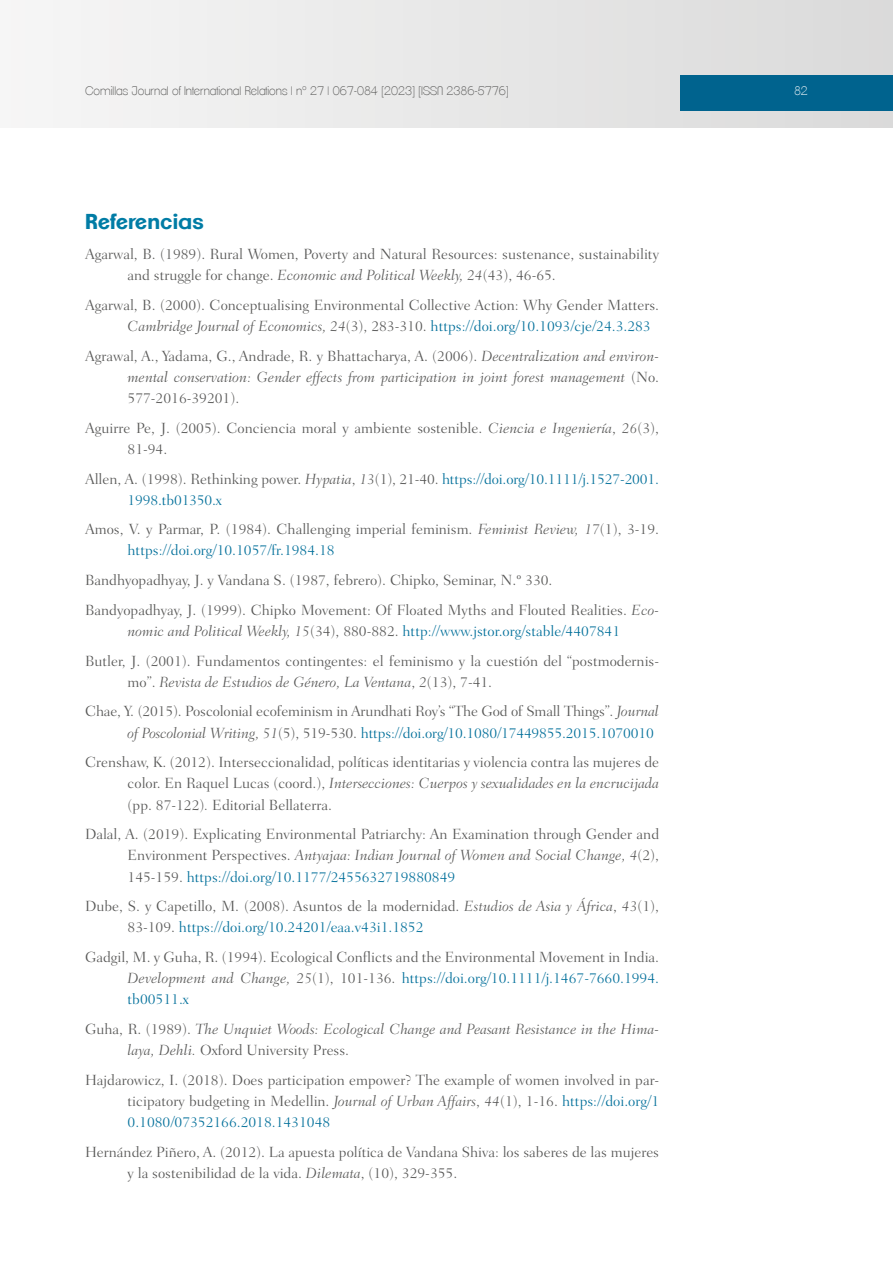
<style>
.page{position:relative;width:893px;height:1263px;background:#fff}
.page>*{position:absolute;margin:0;border:0;box-sizing:border-box;transform-origin:0 0}
.Apartado_referencias{font:700 21px "Clemente P Dam";color:#007ca5}
.Texto_Referencias{font:300 15px/21.1px "Fairfield LH";color:#575756}
.Texto_Referencias-2{font:italic 300 15px/21.1px "Fairfield LH";color:#575756;text-align:justify}
.Texto_Referencias-3{font:300 15px/21.1px "Fairfield LH";letter-spacing:-.01em;color:#006f9a}
.t1{font:200 12px "Clemente P Dac";color:#575756}
.t2{font:200 12px "Clemente P Dac";color:#fff}
.s1{font-style:italic}
.s2{color:#006f9a}
.s3{font-style:normal}
.s4{color:#575756}
.s5{font-style:italic;color:#575756}
</style>
<div class="page">
<div style="left:0;top:0;width:893px;height:128px;background:linear-gradient(to right,#f6f6f6,#dadada)"></div>
<div style="left:680px;top:75px;width:213px;height:36px;background:#00638e"></div>
<p class="t1" style="left:85px;top:83px;width:425px">Comillas Journal of International Relations | nº 27 | 067-084 [2023] [ISSN 2386-5776]</p>
<p class="t2" style="left:794px;top:83px;width:15px">82</p>
<p class="Apartado_referencias" style="left:85px;top:209px;width:120px">Referencias</p>
<p class="Texto_Referencias" style="left:128px;top:244px;width:533px;text-indent:-43px">Agarwal, B. (1989). Rural Women, Poverty and Natural Resources: sustenance, sustainability and struggle for change. <span class="s1">Economic and Political Weekly, 24</span>(43), 46-65.</p>
<p class="Texto_Referencias" style="left:128px;top:294px;width:533px;text-indent:-43px">Agarwal, B. (2000). Conceptualising Environmental Collective Action: Why Gender Matters.<br><span class="s1">Cambridge Journal of Economics, 24</span>(3), 283-310. <span class="s2">https://doi.org/10.1093/cje/24.3.283</span></p>
<p class="Texto_Referencias-2" style="left:128px;top:345px;width:533px;text-indent:-43px"><span class="s3">Agrawal, A., Yadama, G., Andrade, R. y Bhattacharya, A. (2006).</span> Decentralization and environ&shy;mental conservation: Gender effects from participation in joint forest management <span class="s3">(No.<br>577-2016-39201).</span></p>
<p class="Texto_Referencias" style="left:128px;top:417px;width:533px;text-indent:-43px">Aguirre Pe, J. (2005). Conciencia moral y ambiente sostenible. <span class="s1">Ciencia e Ingeniería</span>, <span class="s1">26</span>(3),<br>81-94.</p>
<p class="Texto_Referencias-3" style="left:128px;top:468px;width:533px;text-indent:-43px"><span class="s4">Allen, A. (1998). Rethinking power.</span> <span class="s5">Hypatia</span><span class="s4">,</span> <span class="s5">13</span><span class="s4">(1), 21-40.</span> https://doi.org/10.1111/j.1527-2001.<br>1998.tb01350.x</p>
<p class="Texto_Referencias" style="left:128px;top:519px;width:533px;text-indent:-43px">Amos, V. y Parmar, P. (1984). Challenging imperial feminism. <span class="s1">Feminist Review, 17</span>(1), 3-19. <span class="s2">https://doi.org/10.1057/fr.1984.18</span></p>
<p class="Texto_Referencias" style="left:85px;top:570px;width:469px">Bandhyopadhyay, J. y Vandana S. (1987, febrero). Chipko, Seminar, N.º 330.</p>
<p class="Texto_Referencias" style="left:85px;top:599px;width:576px;text-align:center">Bandyopadhyay, J. (1999). Chipko Movement: Of Floated Myths and Flouted Realities. <span class="s1">Eco&shy;nomic and Political Weekly, 15</span>(34), 880-882. <span class="s2">http://www.jstor.org/stable/4407841</span></p>
<p class="Texto_Referencias" style="left:128px;top:650px;width:533px;text-indent:-43px">Butler, J. (2001). Fundamentos contingentes: el feminismo y la cuestión del “postmodernis&shy;mo”. <span class="s1">Revista de Estudios de Género, La Ventana</span>, <span class="s1">2</span>(13), 7-41.</p>
<p class="Texto_Referencias" style="left:128px;top:701px;width:533px;text-indent:-43px">Chae, Y. (2015). Poscolonial ecofeminism in Arundhati Roy’s “The God of Small Things”. <span class="s1">Journal of Poscolonial Writing, 51</span>(5), 519-530. <span class="s2">https://doi.org/10.1080/17449855.2015.1070010</span></p>
<p class="Texto_Referencias" style="left:128px;top:752px;width:533px;text-align:justify;text-indent:-43px">Crenshaw, K. (2012). Interseccionalidad, políticas identitarias y violencia contra las mujeres de color. En Raquel Lucas (coord.), <span class="s1">Intersecciones: Cuerpos y sexualidades en la encrucijada </span>(pp. 87-122)<span class="s1">.</span> Editorial Bellaterra.</p>
<p class="Texto_Referencias" style="left:128px;top:824px;width:533px;text-align:justify;text-indent:-43px">Dalal, A. (2019). Explicating Environmental Patriarchy: An Examination through Gender and Environment Perspectives. <span class="s1">Antyajaa: Indian Journal of Women and Social Change, 4</span>(2), 145-159. <span class="s2">https://doi.org/10.1177/2455632719880849</span></p>
<p class="Texto_Referencias" style="left:128px;top:896px;width:533px;text-indent:-43px">Dube, S. y Capetillo, M. (2008). Asuntos de la modernidad. <span class="s1">Estudios de Asia y África</span>, <span class="s1">43</span>(1),<br>83-109. <span class="s2">https://doi.org/10.24201/eaa.v43i1.1852</span></p>
<p class="Texto_Referencias" style="left:128px;top:946px;width:533px;text-align:justify;text-indent:-43px">Gadgil, M. y Guha, R. (1994). Ecological Conflicts and the Environmental Movement in India.<br><span class="s1">Development and Change, 25</span>(1), 101-136. <span class="s2">https://doi.org/10.1111/j.1467-7660.1994. tb00511.x</span></p>
<p class="Texto_Referencias-2" style="left:128px;top:1018px;width:533px;text-indent:-43px"><span class="s3">Guha, R. (1989).</span> The Unquiet Woods: Ecological Change and Peasant Resistance in the Hima&shy;laya, Dehli. <span class="s3">Oxford University Press.</span></p>
<p class="Texto_Referencias" style="left:128px;top:1069px;width:533px;text-align:justify;text-indent:-43px">Hajdarowicz, I. (2018). Does participation empower? The example of women involved in par&shy;ticipatory budgeting in Medellin. <span class="s1">Journal of Urban Affairs</span>, <span class="s1">44</span>(1), 1-16. <span class="s2">https://doi.org/1<br>0.1080/07352166.2018.1431048</span></p>
<p class="Texto_Referencias" style="left:128px;top:1141px;width:533px;text-indent:-43px">Hernández Piñero, A. (2012). La apuesta política de Vandana Shiva: los saberes de las mujeres y la sostenibilidad de la vida. <span class="s1">Dilemata</span>, (10), 329-355.</p>
</div>
